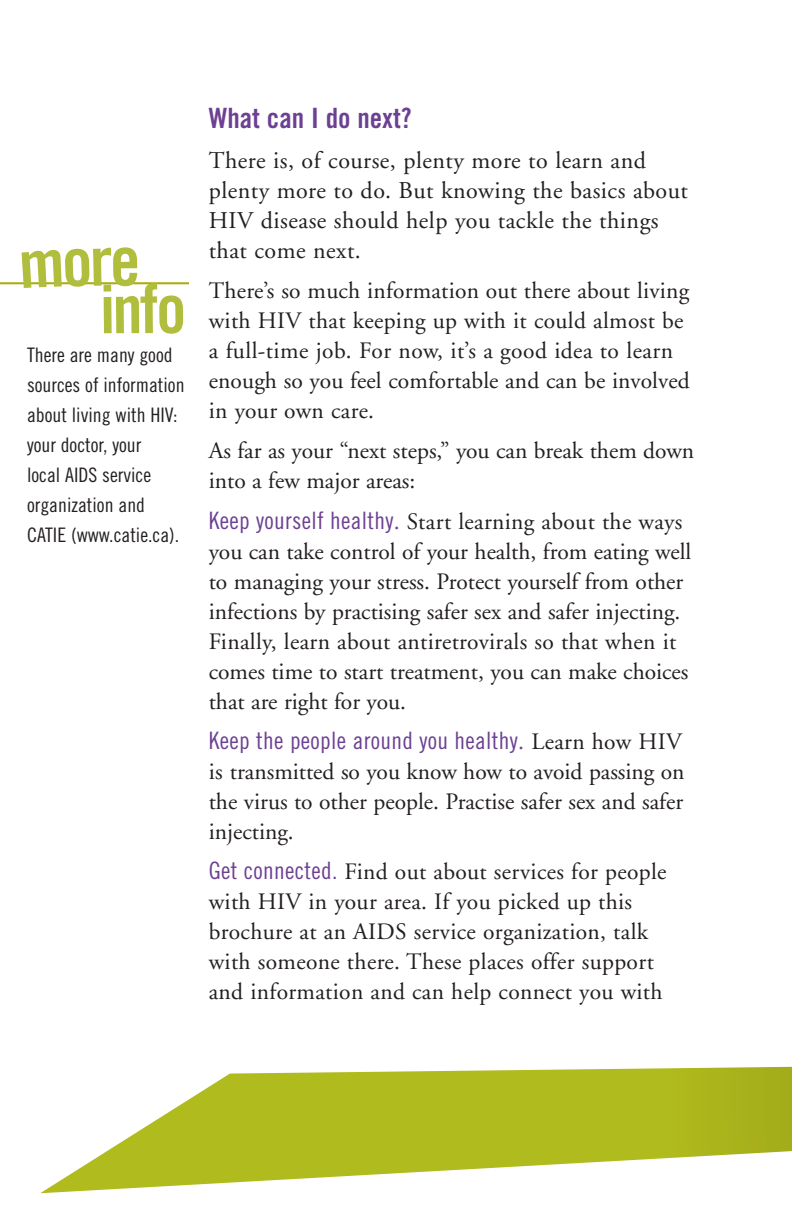
<style>
.page{position:relative;width:792px;height:1224px;background:#fff}
.page>*{position:absolute;margin:0;border:0;box-sizing:border-box;transform-origin:0 0}
.t1{font:28px "Trade Gothic Bold Cond Twenty";color:#6c4093}
.t2{font:24px/30px "Adobe Garamond";letter-spacing:.02em;color:#231f20}
.t3{font:24px "Trade Gothic Cond Eighteen";letter-spacing:.015em;color:#6c4093}
.t4{font:23.6px/30px "Adobe Garamond";letter-spacing:.01em;color:#231f20}
.t5{font:20px/30px "Trade Gothic Cond Eighteen";color:#231f20}
.s1{font-family:"Trade Gothic Cond Eighteen";font-size:24px;color:#6c4093}
.s2{font-size:24px;color:#6c4093}
.s3{font-family:"Adobe Garamond"}
.s4{font-family:"Adobe Garamond";font-size:23.6px;color:#231f20}
</style>
<div class="page">
<hr style="left:0;top:282px;width:189px;height:2px;background:#abab00">
<svg style="left:40px;top:1066px;width:752px;height:127px"></svg>
<svg style="left:22px;top:247px;width:161px;height:87px"></svg>
<p class="t5" style="left:27px;top:342px;width:159px">There are many good sources of information about living with HIV: your doctor, your<br>local AIDS service organization and<br>CATIE (www.catie.ca).</p>
<p class="t1" style="left:209px;top:108px;width:205px">What can I do next?</p>
<p class="t2" style="left:209px;top:148px;width:481px">There is, of course, plenty more to learn and plenty more to do. But knowing the basics about HIV disease should help you tackle the things that come next.</p>
<p class="t4" style="left:209px;top:278px;width:482px">There’s so much information out there about living with HIV that keeping up with it could almost be a full-time job. For now, it’s a good idea to learn enough so you feel comfortable and can be involved in your own care.</p>
<p class="t4" style="left:209px;top:438px;width:487px">As far as your “next steps,” you can break them down into a few major areas:</p>
<p class="t4" style="left:209px;top:508px;width:484px"><span class="s1">Keep yourself healthy</span><span class="s2">.</span> Start learning about the ways you can take control of your health, from eating well to managing your stress. Protect yourself from other infections by practising safer sex and safer injecting.<br>Finally, learn about antiretrovirals so that when it comes time to start treatment, you can make choices that are right for you.</p>
<p class="t3" style="left:209px;top:731px;width:475px">Keep the people around you healthy<span class="s3">.</span> <span class="s4">Learn how HIV</span></p>
<p class="t4" style="left:209px;top:758px;width:477px;text-align:justify">is transmitted so you know how to avoid passing on the virus to other people. Practise safer sex and safer injecting.</p>
<p class="t4" style="left:209px;top:858px;width:459px"><span class="s1">Get connected.</span> Find out about services for people with HIV in your area. If you picked up this brochure at an AIDS service organization, talk with someone there. These places offer support and information and can help connect you with</p>
</div>
